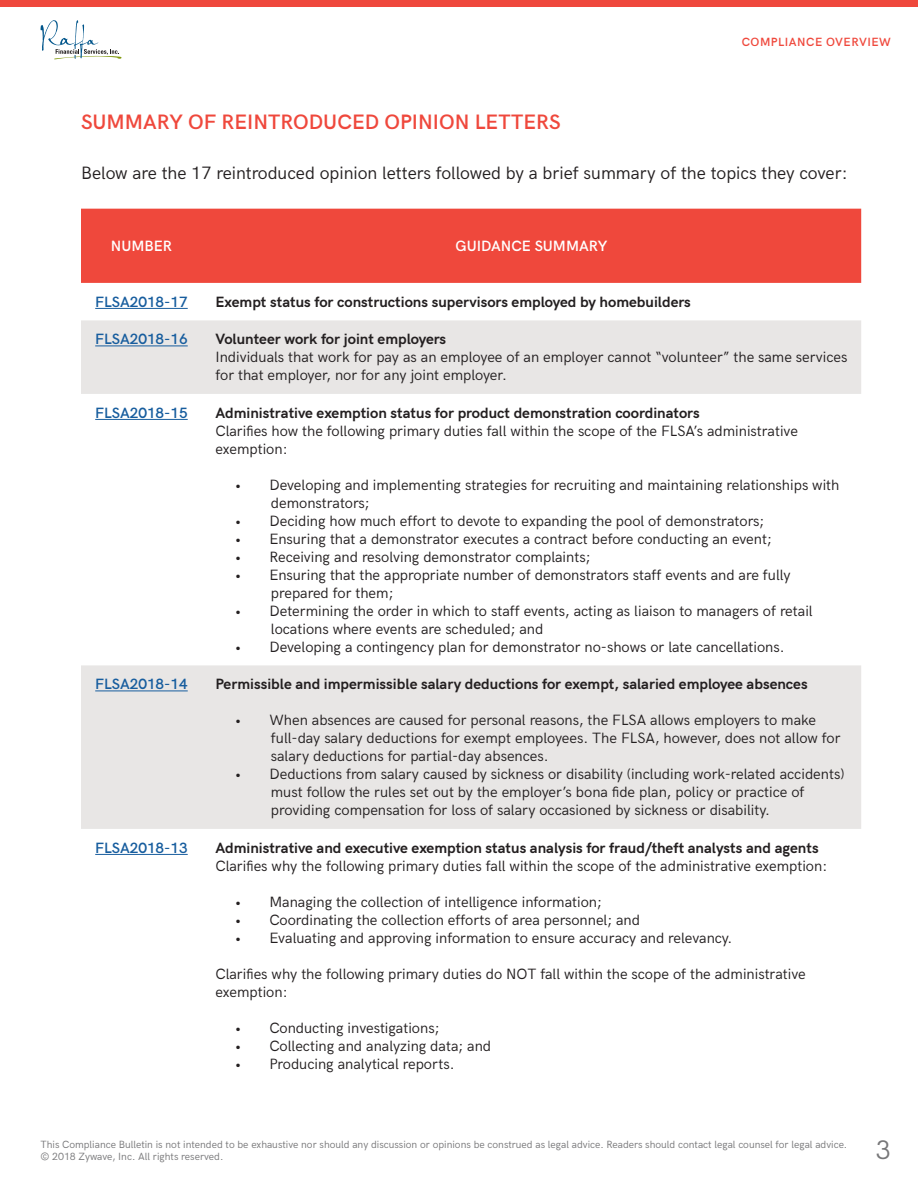
<style>
.page{position:relative;width:918px;height:1188px;background:#fff}
.page>*{position:absolute;margin:0;border:0;box-sizing:border-box;transform-origin:0 0}
.t1{font:27px "HK Grotesk";color:#777779}
.t2{font:600 21px "HK Grotesk";color:#ef483c}
.t3{font:18px "HK Grotesk";color:#231f20}
.t4{font:15px/18px "HK Grotesk";color:#231f20}
.t5{font:700 15px "HK Grotesk";color:#231f20}
.t6{font:600 15px "HK Grotesk";color:#175d9e}
.t7{font:600 15px "HK Grotesk";color:#fff}
.t8{font:600 12px "HK Grotesk";letter-spacing:.04em;color:#ef483c}
.t9{font:10.5px/12px "HK Grotesk";color:#777779}
</style>
<div class="page">
<div style="left:0;top:0;width:918px;height:7px;background:#ef483c"></div>
<svg style="left:40px;top:20px;width:82px;height:39px"></svg>
<div style="left:81px;top:209px;width:780px;height:74px;background:#ef483c"></div>
<svg style="left:81px;top:320px;width:780px;height:509px"></svg>
<hr style="left:95px;top:308px;width:93px;height:1px;background:#175d9e">
<hr style="left:95px;top:346px;width:93px;height:1px;background:#175d9e">
<hr style="left:95px;top:419px;width:93px;height:1px;background:#175d9e">
<hr style="left:95px;top:691px;width:93px;height:1px;background:#175d9e">
<hr style="left:95px;top:854px;width:93px;height:1px;background:#175d9e">
<p class="t8" style="left:742px;top:33px;width:151px">COMPLIANCE OVERVIEW</p>
<p class="t2" style="left:81px;top:106px;width:481px">SUMMARY OF REINTRODUCED OPINION LETTERS</p>
<p class="t3" style="left:81px;top:159px;width:768px">Below are the 17 reintroduced opinion letters followed by a brief summary of the topics they cover:</p>
<p class="t7" style="left:111px;top:235px;width:63px">NUMBER</p>
<p class="t7" style="left:456px;top:235px;width:153px">GUIDANCE SUMMARY</p>
<p class="t6" style="left:95px;top:290px;width:94px">FLSA2018-17</p>
<p class="t5" style="left:215px;top:291px;width:477px">Exempt status for constructions supervisors employed by homebuilders</p>
<p class="t6" style="left:95px;top:328px;width:94px">FLSA2018-16</p>
<p class="t5" style="left:215px;top:328px;width:232px">Volunteer work for joint employers</p>
<p class="t4" style="left:215px;top:347px;width:634px">Individuals that work for pay as an employee of an employer cannot “volunteer” the same services for that employer, nor for any joint employer.</p>
<p class="t6" style="left:95px;top:402px;width:94px">FLSA2018-15</p>
<p class="t5" style="left:215px;top:402px;width:486px">Administrative exemption status for product demonstration coordinators</p>
<p class="t4" style="left:215px;top:421px;width:584px">Clarifies how the following primary duties fall within the scope of the FLSA’s administrative exemption:</p>
<p class="t4" style="left:235px;top:475px;width:606px">• Developing and implementing strategies for recruiting and maintaining relationships with</p>
<p class="t4" style="left:271px;top:493px;width:100px">demonstrators;</p>
<p class="t4" style="left:235px;top:511px;width:530px">• Deciding how much effort to devote to expanding the pool of demonstrators;</p>
<p class="t4" style="left:235px;top:529px;width:538px">• Ensuring that a demonstrator executes a contract before conducting an event;</p>
<p class="t4" style="left:235px;top:547px;width:357px">• Receiving and resolving demonstrator complaints;</p>
<p class="t4" style="left:235px;top:565px;width:557px">• Ensuring that the appropriate number of demonstrators staff events and are fully</p>
<p class="t4" style="left:271px;top:583px;width:124px">prepared for them;</p>
<p class="t4" style="left:235px;top:601px;width:579px">• Determining the order in which to staff events, acting as liaison to managers of retail</p>
<p class="t4" style="left:271px;top:619px;width:274px">locations where events are scheduled; and</p>
<p class="t4" style="left:235px;top:637px;width:551px">• Developing a contingency plan for demonstrator no-shows or late cancellations.</p>
<p class="t6" style="left:95px;top:673px;width:94px">FLSA2018-14</p>
<p class="t5" style="left:215px;top:673px;width:594px">Permissible and impermissible salary deductions for exempt, salaried employee absences</p>
<p class="t4" style="left:235px;top:710px;width:582px">• When absences are caused for personal reasons, the FLSA allows employers to make</p>
<p class="t4" style="left:271px;top:728px;width:571px">full-day salary deductions for exempt employees. The FLSA, however, does not allow for</p>
<p class="t4" style="left:271px;top:746px;width:279px">salary deductions for partial-day absences.</p>
<p class="t4" style="left:235px;top:764px;width:611px">• Deductions from salary caused by sickness or disability (including work-related accidents)</p>
<p class="t4" style="left:271px;top:782px;width:535px">must follow the rules set out by the employer’s bona fide plan, policy or practice of</p>
<p class="t4" style="left:271px;top:800px;width:500px">providing compensation for loss of salary occasioned by sickness or disability.</p>
<p class="t6" style="left:95px;top:837px;width:94px">FLSA2018-13</p>
<p class="t5" style="left:215px;top:837px;width:605px">Administrative and executive exemption status analysis for fraud/theft analysts and agents</p>
<p class="t4" style="left:215px;top:856px;width:613px">Clarifies why the following primary duties fall within the scope of the administrative exemption:</p>
<p class="t4" style="left:235px;top:892px;width:368px">• Managing the collection of intelligence information;</p>
<p class="t4" style="left:235px;top:910px;width:406px">• Coordinating the collection efforts of area personnel; and</p>
<p class="t4" style="left:235px;top:928px;width:499px">• Evaluating and approving information to ensure accuracy and relevancy.</p>
<p class="t4" style="left:215px;top:964px;width:592px">Clarifies why the following primary duties do NOT fall within the scope of the administrative exemption:</p>
<p class="t4" style="left:235px;top:1018px;width:206px">• Conducting investigations;</p>
<p class="t4" style="left:235px;top:1036px;width:257px">• Collecting and analyzing data; and</p>
<p class="t4" style="left:235px;top:1054px;width:221px">• Producing analytical reports.</p>
<p class="t9" style="left:40px;top:1138px;width:808px">This Compliance Bulletin is not intended to be exhaustive nor should any discussion or opinions be construed as legal advice. Readers should contact legal counsel for legal advice. © 2018 Zywave, Inc. All rights reserved.</p>
<h1 class="t1" style="left:876px;top:1129px;width:17px">3</h1>
</div>
